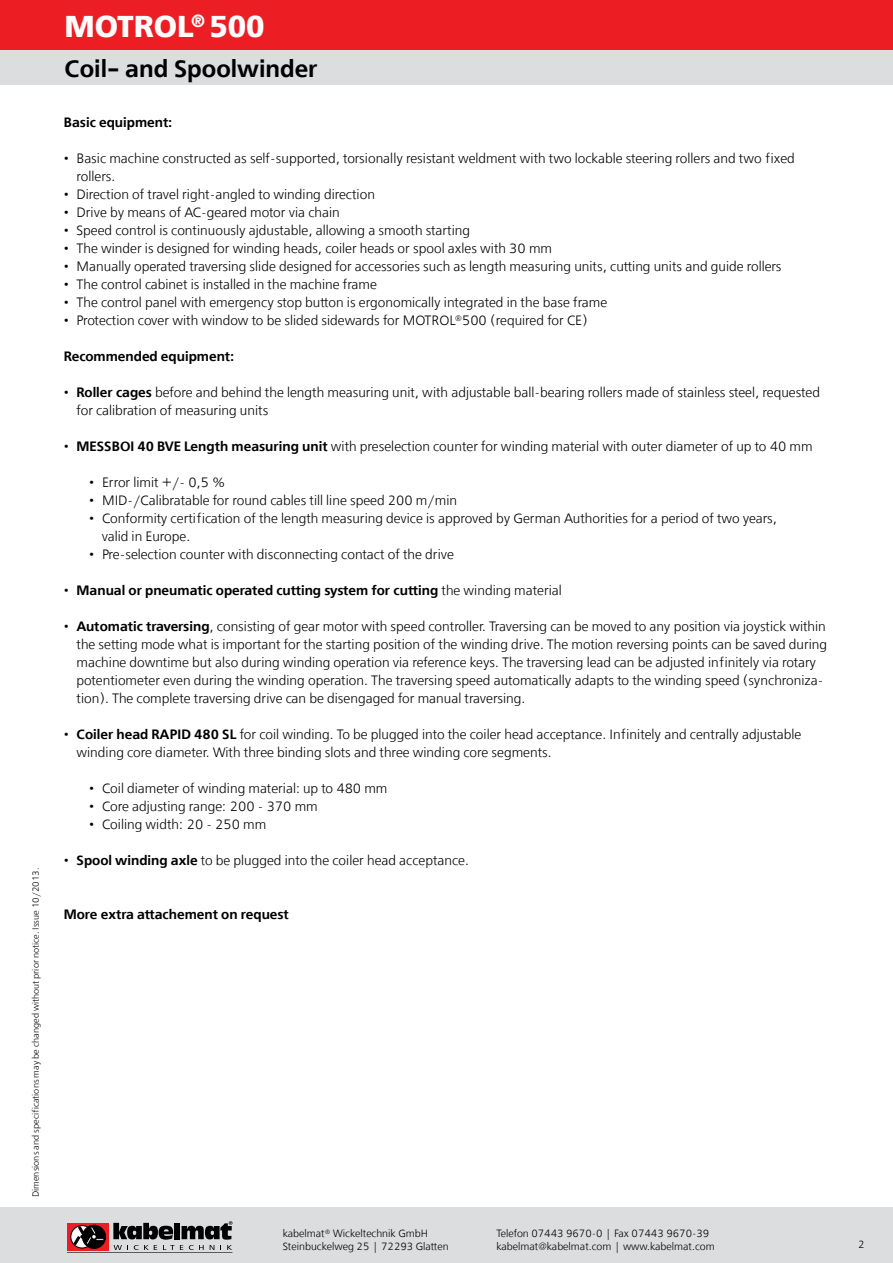
<style>
.page{position:relative;width:893px;height:1263px;background:#fff}
.page>*{position:absolute;margin:0;border:0;box-sizing:border-box;transform-origin:0 0}
.t1{font:700 30px "Free Set";color:#fff}
.t2{font:600 24px "Free Set";color:#000}
.t3{font:300 13.5px/18px "Free Set";color:#000}
.t4{font:600 13.5px "Free Set";color:#000}
.t5{font:300 10.5px/12.6px "Free Set";color:#000}
.t6{font:300 9px "Free Set";color:#000}
.s1{font-weight:600}
.s2{font-weight:300}
</style>
<div class="page">
<div style="left:0;top:1208px;width:893px;height:55px;background:#dcddde"></div>
<div style="left:0;top:0;width:893px;height:51px;background:#ed1d24"></div>
<div style="left:0;top:51px;width:893px;height:34px;background:#dcddde"></div>
<svg style="left:113px;top:1221px;width:119px;height:29px"></svg>
<svg style="left:67px;top:1223px;width:42px;height:27px"></svg>
<svg style="left:71px;top:1225px;width:22px;height:23px"></svg>
<div style="left:70px;top:1225px;width:24px;height:23px;border:1px solid #000;border-radius:50%"></div>
<div style="left:82px;top:1225px;width:24px;height:23px;background:#000;border-radius:50%"></div>
<div style="left:82px;top:1225px;width:24px;height:23px;border:1px solid #000;border-radius:50%"></div>
<svg style="left:74px;top:1226px;width:30px;height:18px"></svg>
<p class="t6" style="left:30px;top:1197px;width:331px;rotate:-90deg">Dimensions and specifications may be changed without prior notice. Issue 10/2013.</p>
<h1 class="t1" style="left:65px;top:8px;width:201px">MOTROL<sup>®</sup> 500</h1>
<h2 class="t2" style="left:65px;top:54px;width:255px">Coil- and Spoolwinder</h2>
<p class="t4" style="left:64px;top:114px;width:110px">Basic equipment:</p>
<p class="t3" style="left:77px;top:150px;width:720px;text-indent:-13px">• Basic machine constructed as self-supported, torsionally resistant weldment with two lockable steering rollers and two fixed rollers.</p>
<p class="t3" style="left:64px;top:186px;width:313px">• Direction of travel right-angled to winding direction</p>
<p class="t3" style="left:64px;top:204px;width:278px">• Drive by means of AC-geared motor via chain</p>
<p class="t3" style="left:64px;top:222px;width:408px">• Speed control is continuously ajdustable, allowing a smooth starting</p>
<p class="t3" style="left:64px;top:240px;width:490px">• The winder is designed for winding heads, coiler heads or spool axles with 30 mm</p>
<p class="t3" style="left:64px;top:258px;width:719px">• Manually operated traversing slide designed for accessories such as length measuring units, cutting units and guide rollers</p>
<p class="t3" style="left:64px;top:276px;width:315px">• The control cabinet is installed in the machine frame</p>
<p class="t3" style="left:64px;top:294px;width:545px">• The control panel with emergency stop button is ergonomically integrated in the base frame</p>
<p class="t3" style="left:64px;top:312px;width:526px">• Protection cover with window to be slided sidewards for MOTROL<sup>®</sup>500 (required for CE)</p>
<p class="t4" style="left:64px;top:348px;width:172px">Recommended equipment:</p>
<p class="t3" style="left:77px;top:384px;width:745px;text-indent:-13px">• <span class="s1">Roller cages</span> before and behind the length measuring unit, with adjustable ball-bearing rollers made of stainless steel, requested for calibration of measuring units</p>
<p class="t3" style="left:64px;top:438px;width:750px">• <span class="s1">MESSBOI 40 BVE Length measuring unit</span> with preselection counter for winding material with outer diameter of up to 40 mm</p>
<p class="t3" style="left:89px;top:474px;width:138px">• Error limit +/- 0,5 %</p>
<p class="t3" style="left:89px;top:492px;width:369px">• MID-/Calibratable for round cables till line speed 200 m/min</p>
<p class="t3" style="left:102px;top:510px;width:677px;text-indent:-13px">• Conformity certification of the length measuring device is approved by German Authorities for a period of two years, valid in Europe.</p>
<p class="t3" style="left:89px;top:546px;width:366px">• Pre-selection counter with disconnecting contact of the drive</p>
<p class="t4" style="left:64px;top:582px;width:500px"><span class="s2">•</span> Manual or pneumatic operated cutting system for cutting <span class="s2">the winding material</span></p>
<p class="t3" style="left:77px;top:618px;width:752px;text-indent:-13px">• <span class="s1">Automatic traversing</span>, consisting of gear motor with speed controller. Traversing can be moved to any position via joystick within the setting mode what is important for the starting position of the winding drive. The motion reversing points can be saved during machine downtime but also during winding operation via reference keys. The traversing lead can be adjusted infinitely via rotary potentiometer even during the winding operation. The traversing speed automatically adapts to the winding speed (synchroniza&shy;tion). The complete traversing drive can be disengaged for manual traversing.</p>
<p class="t3" style="left:77px;top:726px;width:726px;text-indent:-13px">• <span class="s1">Coiler head RAPID 480 SL</span> for coil winding. To be plugged into the coiler head acceptance. Infinitely and centrally adjustable winding core diameter. With three binding slots and three winding core segments.</p>
<p class="t3" style="left:89px;top:780px;width:300px">• Coil diameter of winding material: up to 480 mm</p>
<p class="t3" style="left:89px;top:798px;width:230px">• Core adjusting range: 200 - 370 mm</p>
<p class="t3" style="left:89px;top:816px;width:179px">• Coiling width: 20 - 250 mm</p>
<p class="t3" style="left:64px;top:852px;width:407px">• <span class="s1">Spool winding axle</span> to be plugged into the coiler head acceptance.</p>
<p class="t4" style="left:64px;top:906px;width:226px">More extra attachement on request</p>
<p class="t5" style="left:283px;top:1227px;width:167px">kabelmat<sup>®</sup> Wickeltechnik GmbH<br>Steinbuckelweg 25 | 72293 Glatten</p>
<p class="t5" style="left:496px;top:1227px;width:220px">Telefon 07443 9670-0 | Fax 07443 9670-39 kabelmat@kabelmat.com | www.kabelmat.com</p>
<p class="t5" style="left:858px;top:1238px;width:8px">2</p>
</div>
